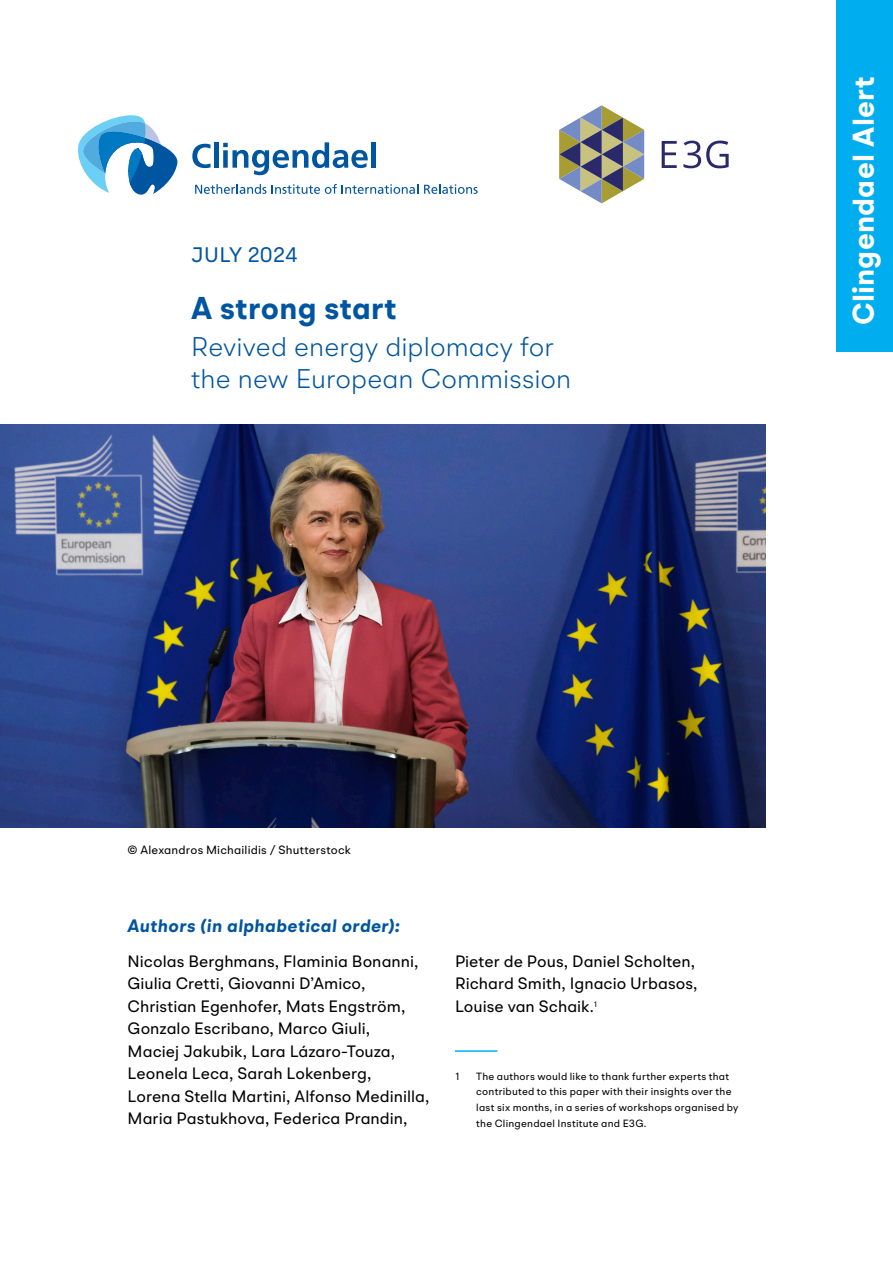
<style>
.page{position:relative;width:893px;height:1263px;background:#fff}
.page>*{position:absolute;margin:0;border:0;box-sizing:border-box;transform-origin:0 0}
.Title_Title{font:700 31.5px "BR Omega";letter-spacing:.01em;color:#0055a0}
.Title_Title-2{font:700 30px "BR Omega";letter-spacing:.01em;color:#fff}
.Subtitel_Title{font:300 27px/32.4px "BR Omega";letter-spacing:.005em;color:#0055a0}
.Title_Title-3{font:21px "BR Omega";color:#0055a0}
.t1{font:italic 700 18px "BR Omega";letter-spacing:.02em;color:#0055a0}
.P_H{font:16.5px/22.5px "BR Omega";color:#000}
.Source_F{font:12px "BR Omega";letter-spacing:.015em;color:#000}
.Footnote{font:10.5px/15.8px "BR Omega";letter-spacing:.02em;color:#000}
</style>
<div class="page">
<svg style="left:192px;top:144px;width:19px;height:24px"></svg>
<hr style="left:214px;top:142px;width:4px;height:26px;background:#0055a0">
<svg style="left:223px;top:142px;width:145px;height:33px"></svg>
<div style="left:371px;top:142px;width:5px;height:26px;background:#0055a0"></div>
<svg style="left:195px;top:184px;width:223px;height:10px"></svg>
<svg style="left:424px;top:184px;width:54px;height:10px"></svg>
<svg style="left:78px;top:115px;width:100px;height:80px"></svg>
<div style="left:836px;top:0;width:57px;height:351px;background:#00aeef"></div>
<hr style="left:455px;top:1050px;width:42px;height:2px;background:#00aeef">
<img style="left:0;top:424px;width:765px;height:403px">
<svg style="left:559px;top:105px;width:85px;height:98px"></svg>
<svg style="left:662px;top:141px;width:67px;height:27px"></svg>
<p class="Title_Title-3" style="left:191px;top:241px;width:108px">JULY 2024</p>
<p class="Title_Title" style="left:191px;top:288px;width:207px">A strong start</p>
<p class="Subtitel_Title" style="left:191px;top:330px;width:382px">Revived energy diplomacy for the new European Commission</p>
<p class="Title_Title-2" style="left:844px;top:325px;width:250px;rotate:-90deg">Clingendael Alert</p>
<p class="Source_F" style="left:128px;top:842px;width:225px">© Alexandros Michailidis / Shutterstock</p>
<h2 class="t1" style="left:128px;top:914px;width:274px">Authors (in alphabetical order):</h2>
<p class="P_H" style="left:128px;top:950px;width:303px">Nicolas Berghmans, Flaminia Bonanni, Giulia Cretti, Giovanni D’Amico, Christian Egenhofer, Mats Engström, Gonzalo Escribano, Marco Giuli,<br>Maciej Jakubik, Lara Lázaro-Touza, Leonela Leca, Sarah Lokenberg,<br>Lorena Stella Martini, Alfonso Medinilla, Maria Pastukhova, Federica Prandin,</p>
<p class="P_H" style="left:455px;top:950px;width:244px">Pieter de Pous, Daniel Scholten,<br>Richard Smith, Ignacio Urbasos,<br>Louise van Schaik.<sup>1</sup></p>
<p class="Footnote" style="left:455px;top:1068px;width:6px">1</p>
<p class="Footnote" style="left:476px;top:1068px;width:264px">The authors would like to thank further experts that contributed to this paper with their insights over the last six months, in a series of workshops organised by the Clingendael Institute and E3G.</p>
</div>
